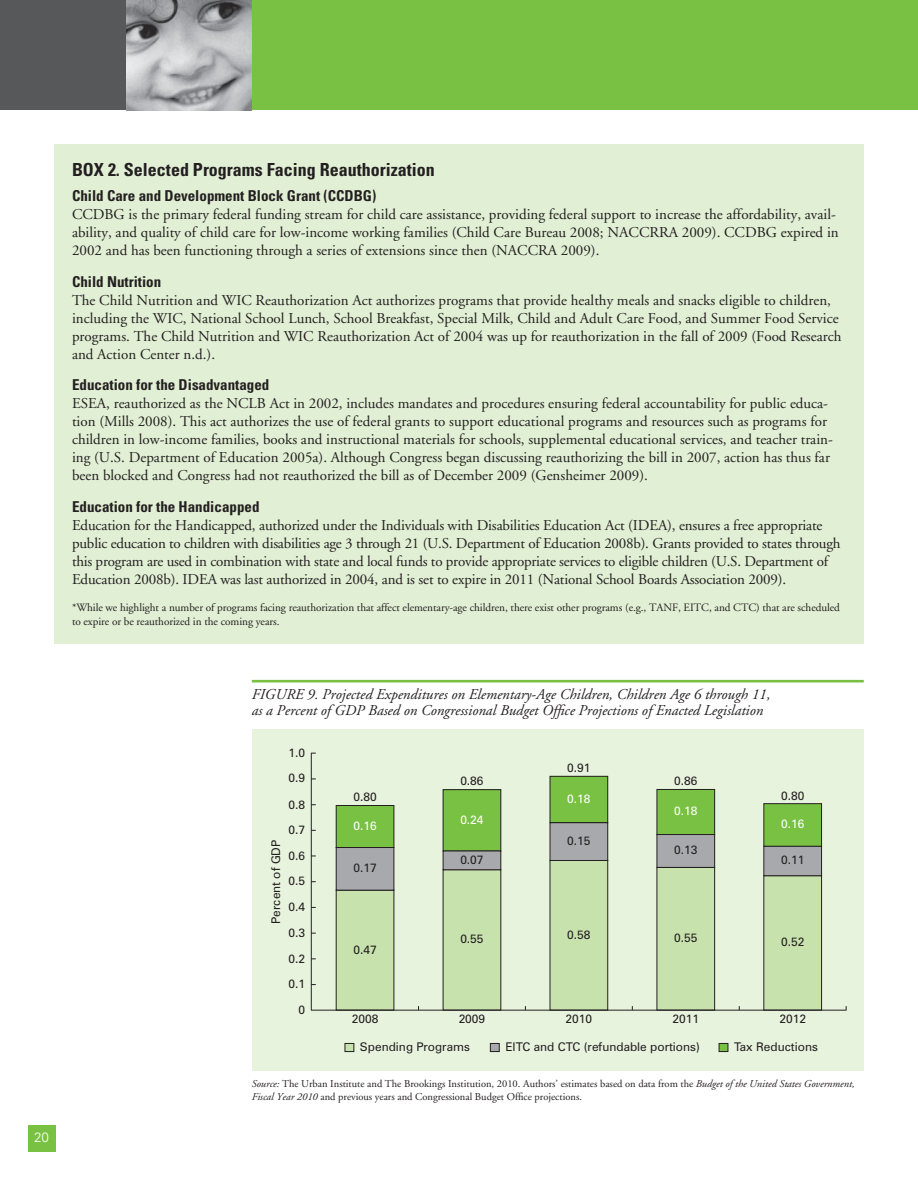
<style>
.page{position:relative;width:918px;height:1188px;background:#fff}
.page>*{position:absolute;margin:0;border:0;box-sizing:border-box;transform-origin:0 0}
.t1{font:700 condensed 18px "Univers";color:#231f20}
.t2{font:15px/18px "Adobe Garamond";color:#231f20}
.t3{font:italic 15px/16.5px "Adobe Garamond";color:#231f20}
.t4{font:700 condensed 15px "Univers";color:#231f20}
.t5{font:300 13.5px "Univers";color:#fff}
.t6{font:12px/26.1px "Zurich BT";color:#231f20}
.t7{font:12px "Zurich BT";color:#fff}
.t8{font:11.25px/15px "Adobe Garamond";letter-spacing:-.005em;color:#231f20}
.t9{font:10.5px/12.8px "Adobe Garamond";color:#231f20}
.s1{font-style:italic}
</style>
<div class="page">
<div style="left:28px;top:1125px;width:27px;height:27px;background:#79c142"></div>
<div style="left:0;top:0;width:918px;height:110px;background:#79c142"></div>
<div style="left:0;top:0;width:126px;height:110px;background:#57585a"></div>
<img style="left:126px;top:0;width:126px;height:110px">
<div style="left:54px;top:144px;width:810px;height:500px;background:#e1efd4"></div>
<div style="left:252px;top:729px;width:612px;height:341px;background:#e8f3de"></div>
<div style="left:336px;top:890px;width:58px;height:120px;background:#c8e2ae"></div>
<div style="left:443px;top:870px;width:58px;height:140px;background:#c8e2ae"></div>
<div style="left:550px;top:860px;width:58px;height:150px;background:#c8e2ae"></div>
<div style="left:550px;top:860px;width:58px;height:151px;border:1px solid #231f20"></div>
<div style="left:657px;top:867px;width:58px;height:143px;background:#c8e2ae"></div>
<div style="left:657px;top:867px;width:58px;height:144px;border:1px solid #231f20"></div>
<div style="left:764px;top:876px;width:58px;height:134px;background:#c8e2ae"></div>
<div style="left:763px;top:875px;width:59px;height:136px;border:1px solid #231f20"></div>
<div style="left:336px;top:806px;width:58px;height:42px;background:#79c142"></div>
<div style="left:336px;top:805px;width:58px;height:43px;border:1px solid #231f20"></div>
<div style="left:443px;top:790px;width:58px;height:61px;background:#79c142"></div>
<div style="left:443px;top:789px;width:58px;height:62px;border:1px solid #231f20"></div>
<div style="left:550px;top:776px;width:58px;height:47px;background:#79c142"></div>
<div style="left:550px;top:776px;width:58px;height:47px;border:1px solid #231f20"></div>
<div style="left:657px;top:789px;width:58px;height:46px;background:#79c142"></div>
<div style="left:657px;top:789px;width:58px;height:46px;border:1px solid #231f20"></div>
<div style="left:764px;top:804px;width:58px;height:42px;background:#79c142"></div>
<div style="left:763px;top:803px;width:59px;height:44px;border:1px solid #231f20"></div>
<div style="left:336px;top:848px;width:58px;height:42px;background:#a8a9ad"></div>
<div style="left:336px;top:847px;width:58px;height:44px;border:1px solid #231f20"></div>
<div style="left:443px;top:851px;width:58px;height:19px;background:#a8a9ad"></div>
<div style="left:443px;top:851px;width:58px;height:19px;border:1px solid #231f20"></div>
<div style="left:550px;top:823px;width:58px;height:37px;background:#a8a9ad"></div>
<div style="left:550px;top:822px;width:58px;height:39px;border:1px solid #231f20"></div>
<div style="left:657px;top:835px;width:58px;height:32px;background:#a8a9ad"></div>
<div style="left:657px;top:834px;width:58px;height:34px;border:1px solid #231f20"></div>
<div style="left:764px;top:846px;width:58px;height:30px;background:#a8a9ad"></div>
<div style="left:763px;top:846px;width:59px;height:30px;border:1px solid #231f20"></div>
<hr style="left:311px;top:753px;width:1px;height:257px;background:#231f20">
<div style="left:719px;top:1043px;width:9px;height:9px;background:#79c142"></div>
<div style="left:719px;top:1043px;width:9px;height:9px;border:1px solid #231f20"></div>
<div style="left:490px;top:1043px;width:9px;height:9px;background:#a8a9ad"></div>
<div style="left:490px;top:1043px;width:10px;height:9px;border:1px solid #231f20"></div>
<div style="left:345px;top:1043px;width:9px;height:9px;background:#c8e2ae"></div>
<div style="left:345px;top:1043px;width:9px;height:9px;border:1px solid #231f20"></div>
<hr style="left:312px;top:1010px;width:534px;height:1px;background:#231f20">
<hr style="left:252px;top:680px;width:612px;height:2px;background:#79c142">
<p class="t1" style="left:72px;top:163px;width:364px">BOX 2. Selected Programs Facing Reauthorization</p>
<p class="t4" style="left:72px;top:190px;width:306px">Child Care and Development Block Grant (CCDBG)</p>
<p class="t2" style="left:72px;top:207px;width:768px">CCDBG is the primary federal funding stream for child care assistance, providing federal support to increase the affordability, avail&shy;ability, and quality of child care for low-income working families (Child Care Bureau 2008; NACCRRA 2009). CCDBG expired in<br>2002 and has been functioning through a series of extensions since then (NACCRA 2009).</p>
<p class="t4" style="left:72px;top:276px;width:91px">Child Nutrition</p>
<p class="t2" style="left:72px;top:292px;width:771px">The Child Nutrition and WIC Reauthorization Act authorizes programs that provide healthy meals and snacks eligible to children, including the WIC, National School Lunch, School Breakfast, Special Milk, Child and Adult Care Food, and Summer Food Service programs. The Child Nutrition and WIC Reauthorization Act of 2004 was up for reauthorization in the fall of 2009 (Food Research and Action Center n.d.).</p>
<p class="t4" style="left:72px;top:379px;width:199px">Education for the Disadvantaged</p>
<p class="t2" style="left:72px;top:396px;width:762px">ESEA, reauthorized as the NCLB Act in 2002, includes mandates and procedures ensuring federal accountability for public educa&shy;tion (Mills 2008). This act authorizes the use of federal grants to support educational programs and resources such as programs for children in low-income families, books and instructional materials for schools, supplemental educational services, and teacher train&shy;ing (U.S. Department of Education 2005a). Although Congress began discussing reauthorizing the bill in 2007, action has thus far been blocked and Congress had not reauthorized the bill as of December 2009 (Gensheimer 2009).</p>
<p class="t4" style="left:72px;top:501px;width:189px">Education for the Handicapped</p>
<p class="t2" style="left:72px;top:517px;width:770px">Education for the Handicapped, authorized under the Individuals with Disabilities Education Act (IDEA), ensures a free appropriate public education to children with disabilities age 3 through 21 (U.S. Department of Education 2008b). Grants provided to states through this program are used in combination with state and local funds to provide appropriate services to eligible children (U.S. Department of Education 2008b). IDEA was last authorized in 2004, and is set to expire in 2011 (National School Boards Association 2009).</p>
<p class="t8" style="left:72px;top:600px;width:770px">*While we highlight a number of programs facing reauthorization that affect elementary-age children, there exist other programs (e.g., TANF, EITC, and CTC) that are scheduled to expire or be reauthorized in the coming years.</p>
<p class="t5" style="left:34px;top:1132px;width:17px">20</p>
<p class="t3" style="left:252px;top:687px;width:520px">FIGURE 9. Projected Expenditures on Elementary-Age Children, Children Age 6 through 11, as a Percent of GDP Based on Congressional Budget Office Projections of Enacted Legislation</p>
<p class="t6" style="left:264px;top:924px;width:86px;rotate:-90deg">Percent of GDP</p>
<p class="t6" style="left:289px;top:741px;width:18px">1.0</p>
<p class="t6" style="left:289px;top:766px;width:18px">0.9</p>
<p class="t6" style="left:289px;top:792px;width:18px">0.8</p>
<p class="t6" style="left:289px;top:818px;width:18px">0.7</p>
<p class="t6" style="left:289px;top:844px;width:18px">0.6</p>
<p class="t6" style="left:289px;top:869px;width:18px">0.5</p>
<p class="t6" style="left:289px;top:895px;width:18px">0.4</p>
<p class="t6" style="left:289px;top:920px;width:18px">0.3<br>0.2</p>
<p class="t6" style="left:289px;top:972px;width:18px">0.1</p>
<p class="t6" style="left:299px;top:998px;width:8px">0</p>
<p class="t6" style="left:353px;top:785px;width:25px">0.80</p>
<p class="t7" style="left:353px;top:821px;width:25px">0.16</p>
<p class="t6" style="left:353px;top:856px;width:25px">0.17</p>
<p class="t6" style="left:353px;top:937px;width:25px">0.47</p>
<p class="t6" style="left:567px;top:756px;width:25px">0.91</p>
<p class="t6" style="left:460px;top:769px;width:25px">0.86</p>
<p class="t6" style="left:674px;top:769px;width:25px">0.86</p>
<p class="t7" style="left:567px;top:794px;width:25px">0.18</p>
<p class="t6" style="left:781px;top:784px;width:25px">0.80</p>
<p class="t7" style="left:460px;top:815px;width:25px">0.24</p>
<p class="t7" style="left:674px;top:807px;width:25px">0.18</p>
<p class="t7" style="left:781px;top:820px;width:25px">0.16</p>
<p class="t6" style="left:460px;top:848px;width:25px">0.07</p>
<p class="t6" style="left:567px;top:829px;width:25px">0.15</p>
<p class="t6" style="left:674px;top:838px;width:25px">0.13</p>
<p class="t6" style="left:781px;top:848px;width:25px">0.11</p>
<p class="t6" style="left:460px;top:927px;width:25px">0.55</p>
<p class="t6" style="left:567px;top:922px;width:25px">0.58</p>
<p class="t6" style="left:674px;top:926px;width:25px">0.55</p>
<p class="t6" style="left:781px;top:930px;width:25px">0.52</p>
<p class="t6" style="left:352px;top:1007px;width:28px">2008</p>
<p class="t6" style="left:459px;top:1007px;width:28px">2009</p>
<p class="t6" style="left:566px;top:1007px;width:28px">2010</p>
<p class="t6" style="left:673px;top:1007px;width:28px">2011</p>
<p class="t6" style="left:779px;top:1007px;width:28px">2012</p>
<p class="t6" style="left:360px;top:1035px;width:111px">Spending Programs</p>
<p class="t6" style="left:505px;top:1035px;width:196px">EITC and CTC (refundable portions)</p>
<p class="t6" style="left:734px;top:1035px;width:85px">Tax Reductions</p>
<p class="t9" style="left:252px;top:1078px;width:604px"><span class="s1">Source:</span> The Urban Institute and The Brookings Institution, 2010. Authors’ estimates based on data from the <span class="s1">Budget of the United States Government,<br>Fiscal Year 2010</span> and previous years and Congressional Budget Office projections.</p>
</div>
